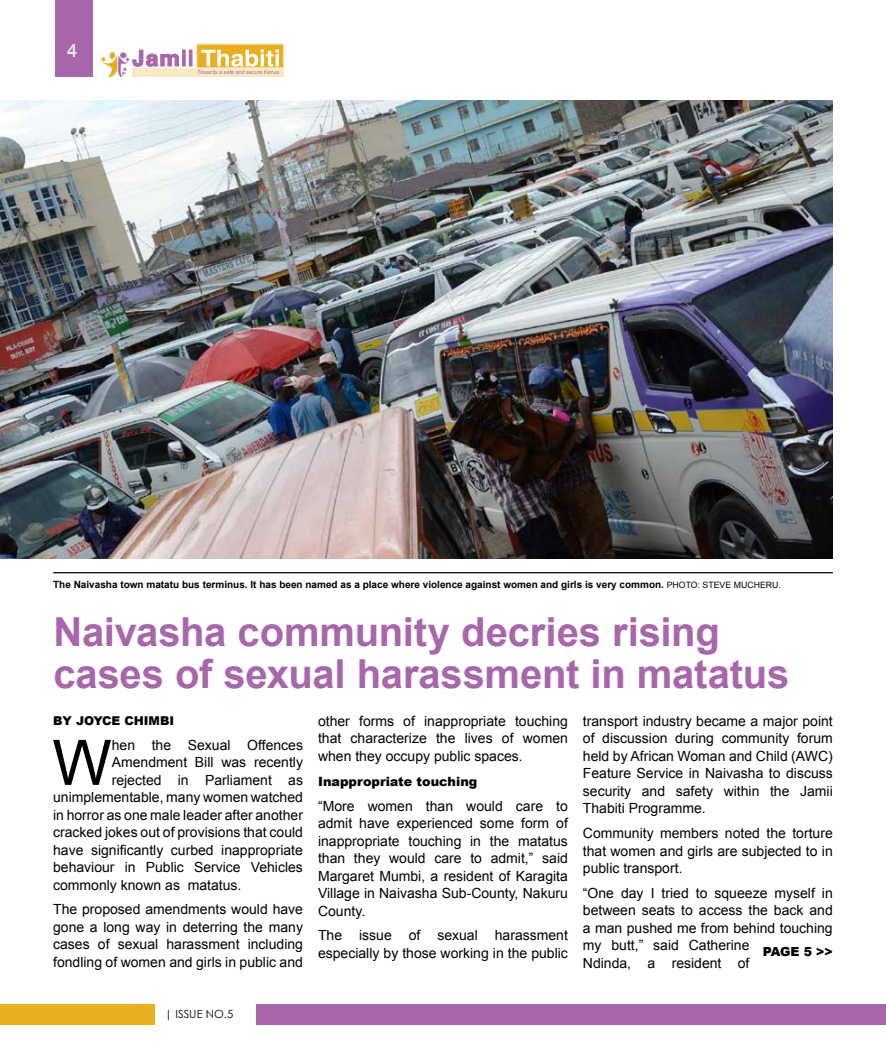
<style>
.page{position:relative;width:886px;height:1063px;background:#fff}
.page>*{position:absolute;margin:0;border:0;box-sizing:border-box;transform-origin:0 0}
.t1{font:62.88px "Arial";color:#000}
.t2{font:700 40px/42.5px "Arial";letter-spacing:-.005em;color:#a866ab}
.t3{font:18.75px "Arial";color:#fff}
.t4{font:14px/17.5px "Arial";color:#000;text-align:justify}
.t5{font:900 12.75px "Arial";color:#000}
.t6{font:900 12.5px "Arial";color:#000}
.t7{font:900 12.12px "Arial";color:#000}
.t8{font:11.25px "Century Gothic";color:#000}
.t9{font:700 10px "Arial";color:#000}
.t10{font:8.75px "Arial";color:#000}
.s1{font-weight:400;font-size:8.75px}
</style>
<div class="page">
<div style="left:55px;top:0;width:37px;height:77px;background:#a866ab"></div>
<div style="left:256px;top:1005px;width:630px;height:20px;background:#a866ab"></div>
<div style="left:0;top:1005px;width:155px;height:20px;background:#e8ad21"></div>
<img style="left:0;top:100px;width:833px;height:459px">
<hr style="left:53px;top:572px;width:780px;height:1px;background:#000">
<div style="left:107px;top:69px;width:177px;height:8px;background:#f9e9c3"></div>
<div style="left:196px;top:43px;width:88px;height:26px;background:#e9af22;border:1px solid #f9e9c3"></div>
<svg style="left:132px;top:49px;width:147px;height:26px"></svg>
<img style="left:101px;top:52px;width:31px;height:25px">
<h3 class="t3" style="left:67px;top:38px;width:12px">4</h3>
<p class="t9" style="left:53px;top:577px;width:627px">The Naivasha town matatu bus terminus. It has been named as a place where violence against women and girls is very common. <span class="s1">Photo</span></p>
<p class="t10" style="left:698px;top:579px;width:18px">: Steve</p>
<p class="t10" style="left:734px;top:579px;width:15px">Mucheru</p>
<p class="t10" style="left:778px;top:579px;width:4px">.</p>
<h2 class="t2" style="left:53px;top:612px;width:737px">Naivasha community decries rising cases of sexual harassment in matatus</h2>
<p class="t7" style="left:53px;top:712px;width:123px">By Joyce Chimbi</p>
<h1 class="t1" style="left:52px;top:722px;width:61px">W</h1>
<p class="t4" style="left:112px;top:736px;width:193px">hen the Sexual Offences</p>
<p class="t4" style="left:112px;top:754px;width:193px">Amendment Bill was recently</p>
<p class="t4" style="left:112px;top:771px;width:193px">rejected in Parliament as</p>
<p class="t4" style="left:53px;top:789px;width:251px">unimplementable, many women watched</p>
<p class="t4" style="left:53px;top:806px;width:251px">in horror as one male leader after another</p>
<p class="t4" style="left:53px;top:824px;width:251px">cracked jokes out of provisions that could</p>
<p class="t4" style="left:53px;top:841px;width:251px">have significantly curbed inappropriate</p>
<p class="t4" style="left:53px;top:859px;width:251px">behaviour in Public Service Vehicles</p>
<p class="t4" style="left:53px;top:876px;width:190px">commonly known as matatus.</p>
<p class="t4" style="left:53px;top:901px;width:251px">The proposed amendments would have gone a long way in deterring the many cases of sexual harassment including fondling of women and girls in public and</p>
<p class="t4" style="left:318px;top:712px;width:251px">other forms of inappropriate touching that characterize the lives of women when they occupy public spaces.</p>
<p class="t5" style="left:318px;top:772px;width:161px">I nappropriate touching</p>
<p class="t4" style="left:318px;top:797px;width:251px">“More women than would care to admit have experienced some form of inappropriate touching in the matatus than they would care to admit,” said Margaret Mumbi, a resident of Karagita Village in Naivasha Sub-County, Nakuru County.</p>
<p class="t4" style="left:318px;top:927px;width:251px">The issue of sexual harassment especially by those working in the public</p>
<p class="t4" style="left:583px;top:712px;width:251px">transport industry became a major point of discussion during community forum held by African Woman and Child (AWC)<br>Feature Service in Naivasha to discuss security and safety within the Jamii Thabiti Programme.</p>
<p class="t4" style="left:583px;top:825px;width:251px">Community members noted the torture that women and girls are subjected to in public transport.</p>
<p class="t4" style="left:583px;top:884px;width:251px;text-align:left">“One day I tried to squeeze myself in between seats to access the back and a man pushed me from behind touching my butt,” said Catherine<br>Ndinda, a resident of</p>
<p class="t6" style="left:763px;top:942px;width:72px">PAGE 5 &gt;&gt;</p>
<p class="t8" style="left:165px;top:1007px;width:70px">| ISSUE NO.5</p>
</div>
